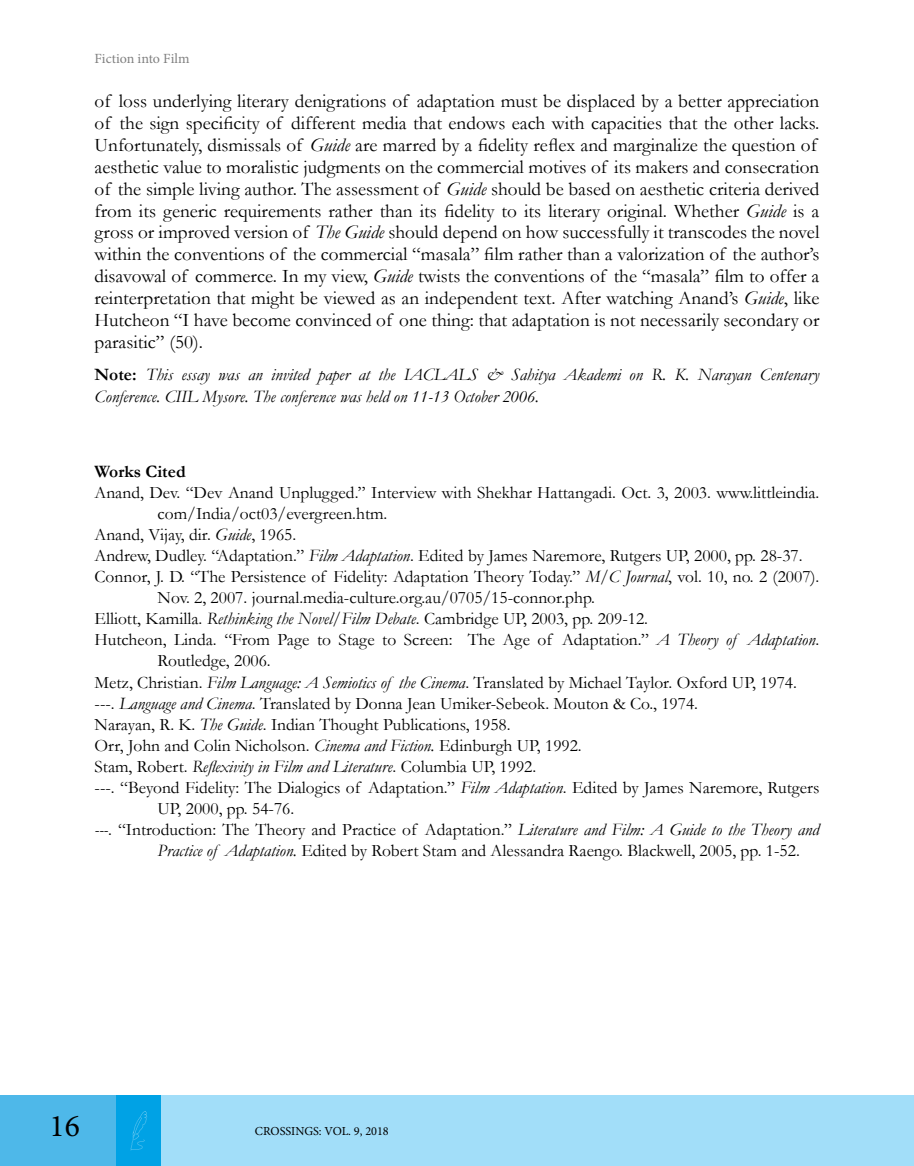
<style>
.page{position:relative;width:914px;height:1166px;background:#fff}
.page>*{position:absolute;margin:0;border:0;box-sizing:border-box;transform-origin:0 0}
.t1{font:31.5px "Minion Pro";color:#000}
.t2{font:19.25px/21.9px "Garamond";color:#000}
.t3{font:17.5px "Garamond";color:#000}
.t4{font:italic 17.5px/21.9px "Garamond";color:#000}
.t5{font:700 17.5px "Garamond";color:#000}
.t6{font:14px "Minion Pro";color:#808080}
.t7{font:12.25px "Minion Pro";color:#000}
.s1{font-style:italic}
.s2{font-weight:700;font-style:normal}
.s3{font-style:normal}
</style>
<div class="page">
<div style="left:115px;top:1096px;width:46px;height:70px;background:#00a2e5"></div>
<div style="left:161px;top:1096px;width:753px;height:70px;background:#a2def9"></div>
<div style="left:0;top:1096px;width:115px;height:70px;background:#4eb8e9"></div>
<svg style="left:131px;top:1111px;width:16px;height:39px"></svg>
<p class="t6" style="left:94px;top:49px;width:96px">Fiction into Film</p>
<p class="t2" style="left:94px;top:90px;width:726px">of loss underlying literary denigrations of adaptation must be displaced by a better appreciation of the sign specificity of different media that endows each with capacities that the other lacks.<br>Unfortunately, dismissals of <span class="s1">Guide</span> are marred by a fidelity reflex and marginalize the question of aesthetic value to moralistic judgments on the commercial motives of its makers and consecration of the simple living author. The assessment of <span class="s1">Guide</span> should be based on aesthetic criteria derived from its generic requirements rather than its fidelity to its literary original. Whether <span class="s1">Guide</span> is a gross or improved version of <span class="s1">The Guide</span> should depend on how successfully it transcodes the novel within the conventions of the commercial “masala” film rather than a valorization of the author’s disavowal of commerce. In my view, <span class="s1">Guide</span> twists the conventions of the “masala” film to offer a reinterpretation that might be viewed as an independent text. After watching Anand’s <span class="s1">Guide</span>, like Hutcheon “I have become convinced of one thing: that adaptation is not necessarily secondary or parasitic” (50).</p>
<p class="t4" style="left:94px;top:363px;width:726px"><span class="s2">Note:</span> This essay was an invited paper at the IACLALS &amp; Sahitya Akademi on R. K. Narayan Centenary<br>Conference. CIIL Mysore. The conference was held on 11-13 October 2006.</p>
<p class="t5" style="left:94px;top:460px;width:93px">Works Cited</p>
<p class="t3" style="left:94px;top:481px;width:726px">Anand, Dev. “Dev Anand Unplugged.” Interview with Shekhar Hattangadi. Oct. 3, 2003. www.littleindia.</p>
<p class="t3" style="left:157px;top:502px;width:231px">com/India/oct03/evergreen.htm.</p>
<p class="t3" style="left:94px;top:523px;width:203px">Anand, Vijay, dir. <span class="s1">Guide</span>, 1965.</p>
<p class="t3" style="left:94px;top:544px;width:709px">Andrew, Dudley. “Adaptation.” <span class="s1">Film Adaptation</span>. Edited by James Naremore, Rutgers UP, 2000, pp. 28-37.</p>
<p class="t3" style="left:94px;top:565px;width:726px">Connor, J. D. “The Persistence of Fidelity: Adaptation Theory Today.” <span class="s1">M/C Journal</span>, vol. 10, no. 2 (2007).</p>
<p class="t3" style="left:157px;top:586px;width:439px">Nov. 2, 2007. journal.media-culture.org.au/0705/15-connor.php.</p>
<p class="t3" style="left:94px;top:607px;width:555px">Elliott, Kamilla. <span class="s1">Rethinking the Novel/Film Debate</span>. Cambridge UP, 2003, pp. 209-12.</p>
<p class="t3" style="left:94px;top:628px;width:726px">Hutcheon, Linda. “From Page to Stage to Screen: The Age of Adaptation.” <span class="s1">A Theory of Adaptation</span>.</p>
<p class="t3" style="left:157px;top:649px;width:115px">Routledge, 2006.</p>
<p class="t3" style="left:94px;top:670px;width:703px">Metz, Christian. <span class="s1">Film Language: A Semiotics of the Cinema</span>. Translated by Michael Taylor. Oxford UP, 1974.</p>
<p class="t3" style="left:94px;top:691px;width:605px">---. <span class="s1">Language and Cinema</span>. Translated by Donna Jean Umiker-Sebeok. Mouton &amp; Co., 1974.</p>
<p class="t3" style="left:94px;top:712px;width:417px">Narayan, R. K. <span class="s1">The Guide</span>. Indian Thought Publications, 1958.</p>
<p class="t3" style="left:94px;top:733px;width:489px">Orr, John and Colin Nicholson. <span class="s1">Cinema and Fiction.</span> Edinburgh UP, 1992.</p>
<p class="t4" style="left:94px;top:754px;width:443px"><span class="s3">Stam, Robert.</span> Reflexivity in Film and Literature<span class="s3">. Columbia UP, 1992.</span></p>
<p class="t3" style="left:94px;top:775px;width:726px">---. “Beyond Fidelity: The Dialogics of Adaptation.” <span class="s1">Film Adaptation</span>. Edited by James Naremore, Rutgers</p>
<p class="t3" style="left:157px;top:796px;width:138px">UP, 2000, pp. 54-76.</p>
<p class="t3" style="left:94px;top:817px;width:726px"><span class="s1">---</span>. “Introduction: The Theory and Practice of Adaptation.” <span class="s1">Literature and Film: A Guide to the Theory and</span></p>
<p class="t3" style="left:157px;top:838px;width:643px"><span class="s1">Practice of Adaptation.</span> Edited by Robert Stam and Alessandra Raengo. Blackwell, 2005, pp. 1-52.</p>
<h1 class="t1" style="left:50px;top:1105px;width:32px">16</h1>
<p class="t7" style="left:255px;top:1123px;width:135px">CROSSINGS: VOL. 9, 2018</p>
</div>
